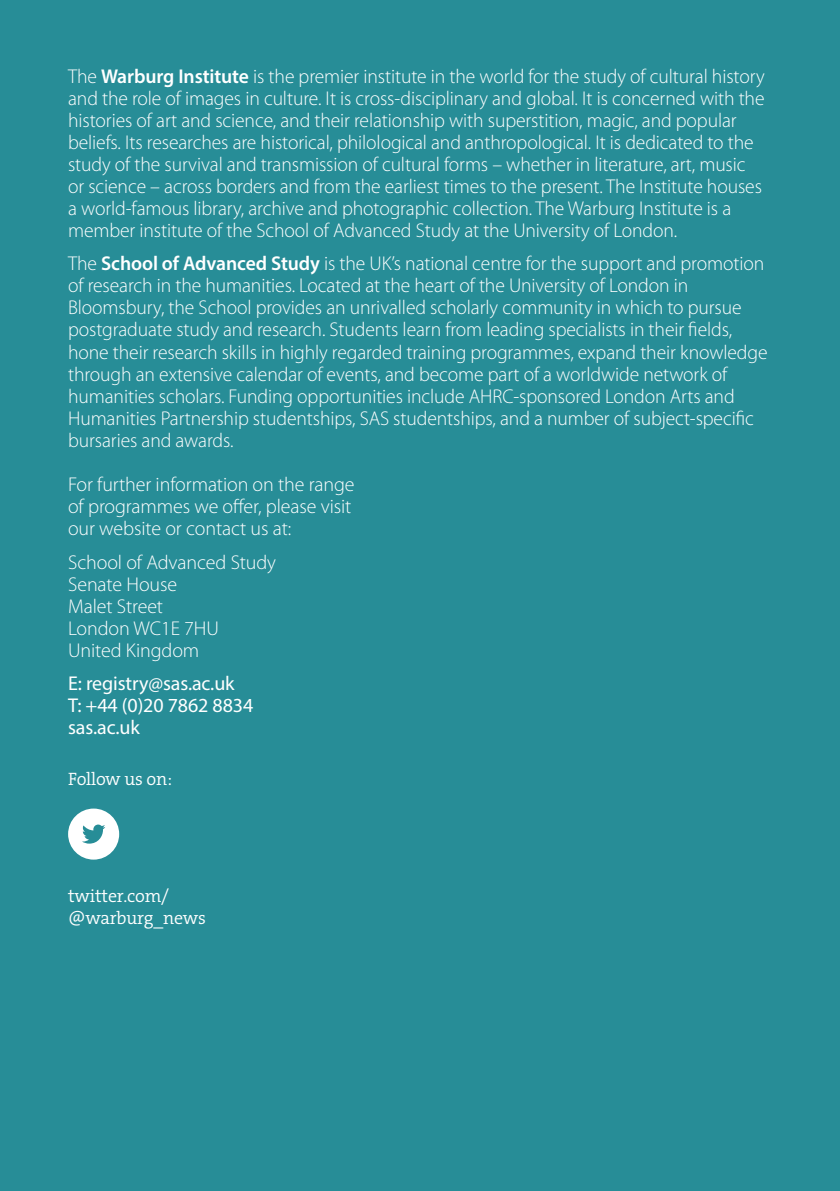
<style>
.page{position:relative;width:840px;height:1191px;background:#fff}
.page>*{position:absolute;margin:0;border:0;box-sizing:border-box;transform-origin:0 0}
.Body_Text{font:300 20px/22px "Myriad Pro";letter-spacing:-.005em;color:#fff}
.Address_Panel{font:300 20px/22px "Myriad Pro";letter-spacing:-.005em;color:#fff}
.Address_Panel-2{font:20px/22px "Myriad Pro";letter-spacing:-.005em;color:#fff}
.Social_media{font:18px/22px "The Serif HP4 Se Lig";letter-spacing:-.01em;color:#fff}
.s1{font-weight:600}
</style>
<div class="page">
<hr style="left:839px;top:0;width:1px;height:1191px;background:#231f20">
<div style="left:0;top:0;width:839px;height:1191px;background:#278d97"></div>
<div style="left:68px;top:808px;width:51px;height:51px;background:#fff;border-radius:50%"></div>
<svg style="left:82px;top:824px;width:23px;height:19px"></svg>
<p class="Body_Text" style="left:68px;top:66px;width:697px">The <span class="s1">Warburg Institute</span> is the premier institute in the world for the study of cultural history and the role of images in culture. It is cross-disciplinary and global. It is concerned with the histories of art and science, and their relationship with superstition, magic, and popular beliefs. Its researches are historical, philological and anthropological. It is dedicated to the study of the survival and transmission of cultural forms – whether in literature, art, music or science – across borders and from the earliest times to the present. The Institute houses a world-famous library, archive and photographic collection. The Warburg Institute is a member institute of the School of Advanced Study at the University of London.</p>
<p class="Body_Text" style="left:68px;top:253px;width:700px">The <span class="s1">School of Advanced Study</span> is the UK’s national centre for the support and promotion of research in the humanities. Located at the heart of the University of London in Bloomsbury, the School provides an unrivalled scholarly community in which to pursue postgraduate study and research. Students learn from leading specialists in their fields, hone their research skills in highly regarded training programmes, expand their knowledge through an extensive calendar of events, and become part of a worldwide network of humanities scholars. Funding opportunities include AHRC-sponsored London Arts and Humanities Partnership studentships, SAS studentships, and a number of subject-specific bursaries and awards.</p>
<p class="Address_Panel" style="left:68px;top:474px;width:288px">For further information on the range of programmes we offer, please visit our website or contact us at:</p>
<p class="Address_Panel" style="left:68px;top:551px;width:209px">School of Advanced Study<br>Senate House<br>Malet Street<br>London WC1E 7HU<br>United Kingdom</p>
<p class="Address_Panel-2" style="left:68px;top:672px;width:187px">E: registry@sas.ac.uk<br>T: +44 (0)20 7862 8834 sas.ac.uk</p>
<p class="Social_media" style="left:68px;top:767px;width:105px">Follow us on:</p>
<p class="Social_media" style="left:68px;top:885px;width:139px">twitter.com/ @warburg_news</p>
</div>
